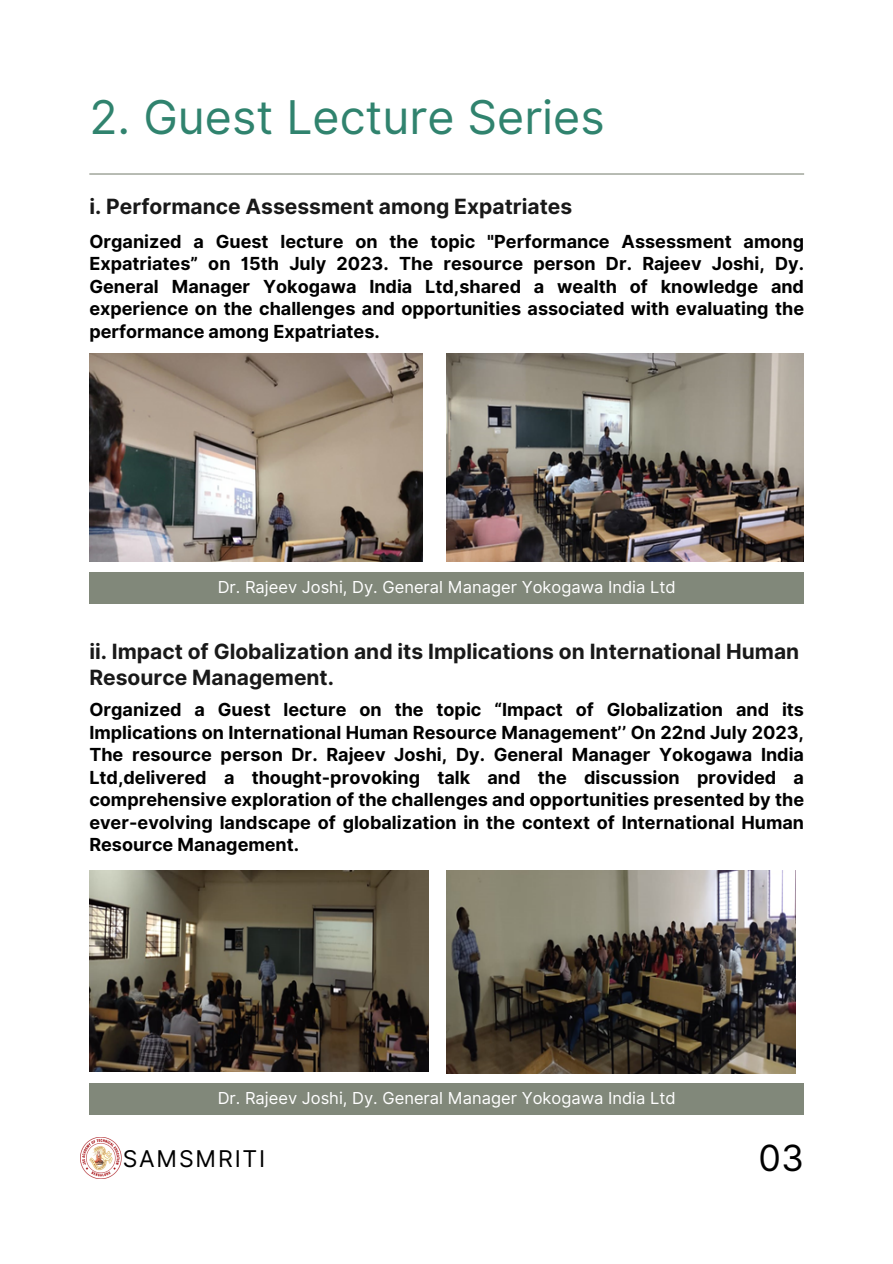
<style>
.page{position:relative;width:893px;height:1264px;background:#fff}
.page>*{position:absolute;margin:0;border:0;box-sizing:border-box;transform-origin:0 0}
.t1{font:46.5px "Inter";color:#30836e}
.t2{font:36px "Inter";color:#000}
.t3{font:23.1px "Inter";letter-spacing:.075em;color:#000}
.t4{font:700 21px/25.8px "Inter";color:#191919}
.t5{font:700 18px/22.5px "Inter";color:#000;text-align:justify}
.t6{font:16.5px "Inter";color:#fff}
</style>
<div class="page">
<div style="left:89px;top:572px;width:715px;height:31px;background:#81887a"></div>
<hr style="left:89px;top:173px;width:715px;height:1px;background:#81887a">
<img style="left:89px;top:353px;width:333px;height:209px">
<img style="left:446px;top:353px;width:357px;height:209px">
<div style="left:89px;top:1083px;width:715px;height:31px;background:#81887a"></div>
<img style="left:89px;top:870px;width:339px;height:201px">
<img style="left:446px;top:870px;width:349px;height:203px">
<img style="left:80px;top:1137px;width:42px;height:41px">
<h4 class="t1" style="left:89px;top:89px;width:516px">2. Guest Lecture Series</h4>
<p class="t4" style="left:89px;top:193px;width:484px">i. Performance Assessment among Expatriates</p>
<p class="t5" style="left:89px;top:230px;width:716px">Organized a Guest lecture on the topic "Performance Assessment among Expatriates” on 15th July 2023. The resource person Dr. Rajeev Joshi, Dy.<br>General Manager Yokogawa India Ltd,shared a wealth of knowledge and experience on the challenges and opportunities associated with evaluating the performance among Expatriates.</p>
<p class="t6" style="left:218px;top:577px;width:459px">Dr. Rajeev Joshi, Dy. General Manager Yokogawa India Ltd</p>
<h4 class="t4" style="left:89px;top:638px;width:711px">ii. Impact of Globalization and its Implications on International Human<br>Resource Management.</h4>
<h3 class="t5" style="left:89px;top:698px;width:716px">Organized a Guest lecture on the topic “Impact of Globalization and its Implications on International Human Resource Management’’ On 22nd July 2023, The resource person Dr. Rajeev Joshi, Dy. General Manager Yokogawa India Ltd,delivered a thought-provoking talk and the discussion provided a comprehensive exploration of the challenges and opportunities presented by the ever-evolving landscape of globalization in the context of International Human Resource Management.</h3>
<p class="t6" style="left:218px;top:1087px;width:459px">Dr. Rajeev Joshi, Dy. General Manager Yokogawa India Ltd</p>
<p class="t3" style="left:123px;top:1144px;width:144px">SAMSMRITI</p>
<p class="t2" style="left:758px;top:1136px;width:47px">03</p>
</div>
